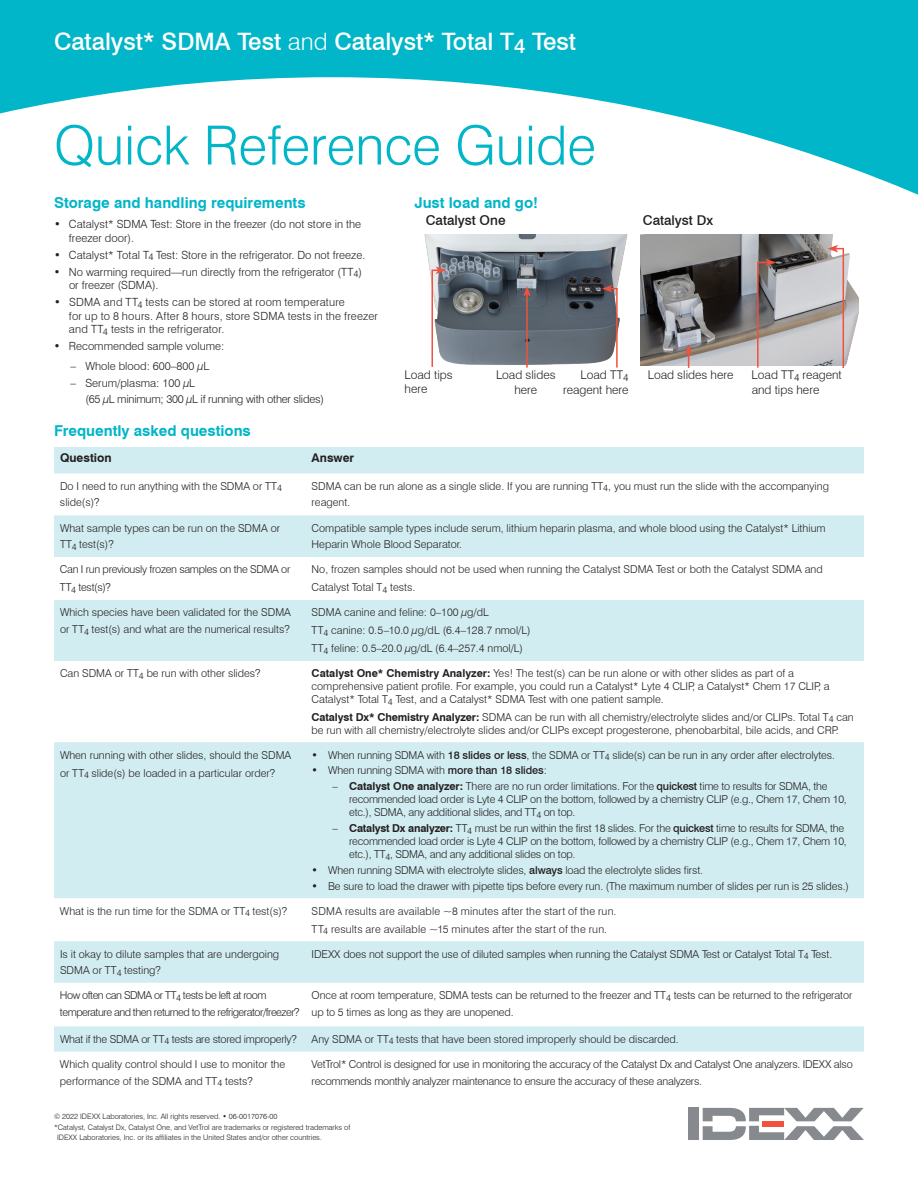
<style>
.page{position:relative;width:918px;height:1188px;background:#fff}
.page>*{position:absolute;margin:0;border:0;box-sizing:border-box;transform-origin:0 0}
.t1{font:300 54px "Swiss 721 BT";color:#00b6c8}
.t2{font:500 24px "Swiss 721 BT";color:#fff}
.t3{font:700 15px "Swiss 721 BT";color:#00b6c8}
.t4{font:500 13.5px "Swiss 721 BT";color:#231f20}
.t5{font:300 12px/14.4px "Swiss 721 BT";color:#231f20;text-align:center}
.t6{font:700 12px "Swiss 721 BT";color:#231f20}
.t7{font:300 11.25px/13.5px "Swiss 721 BT";color:#231f20}
.t8{font:300 11.25px/15.3px "Swiss 721 BT";letter-spacing:-.02em;color:#231f20}
.t9{font:300 10.8px/16.5px "Swiss 721 BT";color:#231f20}
.t10{font:300 10.8px/13px "Swiss 721 BT";letter-spacing:-.02em;color:#231f20}
.t11{font:300 10.8px/16.5px "Swiss 721 BT";letter-spacing:-.045em;color:#231f20}
.t12{font:300 10.8px/18px "Swiss 721 BT";letter-spacing:-.025em;color:#231f20}
.t13{font:300 7.5px "Swiss 721 BT";color:#231f20}
.s1{font-weight:300}
.s2{font-weight:700}
.s3{font-weight:500}
</style>
<div class="page">
<div style="left:0;top:0;width:918px;height:475px;background:#00b6c8"></div>
<div style="left:0;top:77px;width:918px;height:1063px;background:#fff"></div>
<div style="left:688px;top:1108px;width:11px;height:32px;background:#868a8e"></div>
<svg style="left:703px;top:1108px;width:161px;height:32px"></svg>
<svg style="left:54px;top:447px;width:810px;height:605px;fill:#d2edf1"></svg>
<img style="left:424px;top:234px;width:209px;height:139px">
<svg style="left:602px;top:285px;width:15px;height:8px"></svg>
<hr style="left:616px;top:288px;width:2px;height:80px;background:#f0523e">
<hr style="left:526px;top:294px;width:2px;height:74px;background:#f0523e">
<svg style="left:523px;top:286px;width:8px;height:11px"></svg>
<img style="left:641px;top:234px;width:218px;height:132px">
<hr style="left:757px;top:263px;width:2px;height:105px;background:#f0523e">
<svg style="left:757px;top:259px;width:19px;height:7px"></svg>
<svg style="left:685px;top:344px;width:7px;height:24px"></svg>
<svg style="left:432px;top:266px;width:14px;height:8px"></svg>
<hr style="left:431px;top:270px;width:2px;height:97px;background:#f0523e">
<hr style="left:843px;top:249px;width:1px;height:119px;background:#f0523e">
<svg style="left:828px;top:245px;width:16px;height:8px"></svg>
<h2 class="t2" style="left:54px;top:27px;width:523px">Catalyst* SDMA Test <span class="s1">and</span> Catalyst* Total T<sub>4</sub> Test</h2>
<h1 class="t1" style="left:54px;top:113px;width:544px">Quick Reference Guide</h1>
<h3 class="t3" style="left:54px;top:193px;width:253px">Storage and handling requirements</h3>
<p class="t7" style="left:69px;top:217px;width:294px;text-indent:-15px">• Catalyst* SDMA Test: Store in the freezer (do not store in the freezer door).</p>
<p class="t7" style="left:54px;top:248px;width:313px">• Catalyst* Total T<sub>4</sub> Test: Store in the refrigerator. Do not freeze.</p>
<p class="t7" style="left:69px;top:265px;width:295px;text-indent:-15px">• No warming required—run directly from the refrigerator (TT<sub>4</sub>) or freezer (SDMA).</p>
<p class="t7" style="left:69px;top:295px;width:311px;text-indent:-15px">• SDMA and TT<sub>4</sub> tests can be stored at room temperature<br>for up to 8 hours. After 8 hours, store SDMA tests in the freezer and TT<sub>4</sub> tests in the refrigerator.</p>
<p class="t7" style="left:54px;top:339px;width:172px">• Recommended sample volume:</p>
<p class="t7" style="left:70px;top:360px;width:140px">– Whole blood: 600–800 µL</p>
<p class="t8" style="left:85px;top:376px;width:240px;text-indent:-15px">– Serum/plasma: 100 µL<br>(65 µL minimum; 300 µL if running with other slides)</p>
<h3 class="t3" style="left:54px;top:422px;width:198px">Frequently asked questions</h3>
<p class="t6" style="left:60px;top:451px;width:53px">Question</p>
<p class="t6" style="left:312px;top:451px;width:44px">Answer</p>
<p class="t9" style="left:60px;top:478px;width:224px">Do I need to run anything with the SDMA or TT<sub>4 </sub>slide(s)?</p>
<p class="t9" style="left:312px;top:478px;width:519px">SDMA can be run alone as a single slide. If you are running TT<sub>4</sub>, you must run the slide with the accompanying reagent.</p>
<p class="t9" style="left:60px;top:520px;width:222px">What sample types can be run on the SDMA or<br>TT<sub>4</sub> test(s)?</p>
<p class="t9" style="left:312px;top:520px;width:516px">Compatible sample types include serum, lithium heparin plasma, and whole blood using the Catalyst* Lithium<br>Heparin Whole Blood Separator.</p>
<p class="t12" style="left:60px;top:560px;width:232px">Can I run previously frozen samples on the SDMA or<br>TT<sub>4</sub> test(s)?</p>
<p class="t9" style="left:312px;top:560px;width:513px;line-height:18px">No, frozen samples should not be used when running the Catalyst SDMA Test or both the Catalyst SDMA and<br>Catalyst Total T<sub>4</sub> tests.</p>
<p class="t9" style="left:60px;top:604px;width:232px">Which species have been validated for the SDMA or TT<sub>4</sub> test(s) and what are the numerical results?</p>
<p class="t9" style="left:312px;top:603px;width:220px;line-height:18px">SDMA canine and feline: 0–100 µg/dL<br>TT<sub>4</sub> canine: 0.5–10.0 µg/dL (6.4–128.7 nmol/L)<br>TT<sub>4</sub> feline: 0.5–20.0 μg/dL (6.4–257.4 nmol/L)</p>
<p class="t9" style="left:60px;top:665px;width:202px">Can SDMA or TT<sub>4</sub> be run with other slides?</p>
<p class="t9" style="left:312px;top:667px;width:520px;line-height:13px"><span class="s2">Catalyst One* Chemistry Analyzer:</span> Yes! The test(s) can be run alone or with other slides as part of a comprehensive patient profile. For example, you could run a Catalyst* Lyte 4 CLIP, a Catalyst* Chem 17 CLIP, a<br>Catalyst* Total T<sub>4</sub> Test, and a Catalyst* SDMA Test with one patient sample.</p>
<p class="t9" style="left:312px;top:710px;width:544px;line-height:13px"><span class="s2">Catalyst Dx* Chemistry Analyzer:</span> SDMA can be run with all chemistry/electrolyte slides and/or CLIPs. Total T<sub>4</sub> can be run with all chemistry/electrolyte slides and/or CLIPs except progesterone, phenobarbital, bile acids, and CRP.</p>
<p class="t9" style="left:60px;top:746px;width:233px;line-height:18px">When running with other slides, should the SDMA or TT<sub>4</sub> slide(s) be loaded in a particular order?</p>
<p class="t9" style="left:312px;top:746px;width:525px">• When running SDMA with <span class="s3">18 slides or less</span>, the SDMA or TT<sub>4</sub> slide(s) can be run in any order after electrolytes.</p>
<h3 class="t3" style="left:414px;top:194px;width:125px">Just load and go!</h3>
<p class="t4" style="left:426px;top:212px;width:81px">Catalyst One</p>
<p class="t4" style="left:643px;top:212px;width:72px">Catalyst Dx</p>
<p class="t5" style="left:405px;top:367px;width:50px">Load tips</p>
<p class="t5" style="left:648px;top:368px;width:87px">Load slides here</p>
<p class="t5" style="left:405px;top:382px;width:24px">here</p>
<p class="t5" style="left:496px;top:368px;width:61px">Load slides here</p>
<p class="t5" style="left:563px;top:368px;width:67px;text-align:right">Load TT<sub>4 </sub>reagent here</p>
<p class="t5" style="left:752px;top:368px;width:92px;text-align:left">Load TT<sub>4</sub> reagent and tips here</p>
<p class="t9" style="left:312px;top:762px;width:237px">• When running SDMA with <span class="s3">more than 18 slides</span>:</p>
<p class="t10" style="left:349px;top:780px;width:499px;text-indent:-16px">– <span class="s2">Catalyst One analyzer:</span> There are no run order limitations. For the <span class="s3">quickest</span> time to results for SDMA, the recommended load order is Lyte 4 CLIP on the bottom, followed by a chemistry CLIP (e.g., Chem 17, Chem 10, etc.), SDMA, any additional slides, and TT<sub>4</sub> on top.</p>
<p class="t10" style="left:349px;top:822px;width:499px;text-indent:-17px">– <span class="s2">Catalyst Dx analyzer:</span> TT<sub>4</sub> must be run within the first 18 slides. For the <span class="s3">quickest</span> time to results for SDMA, the recommended load order is Lyte 4 CLIP on the bottom, followed by a chemistry CLIP (e.g., Chem 17, Chem 10, etc.), TT<sub>4</sub>, SDMA, and any additional slides on top.</p>
<p class="t9" style="left:312px;top:862px;width:393px">• When running SDMA with electrolyte slides, <span class="s3">always</span> load the electrolyte slides first.</p>
<p class="t9" style="left:312px;top:877px;width:539px">• Be sure to load the drawer with pipette tips before every run. (The maximum number of slides per run is 25 slides.)</p>
<p class="t9" style="left:60px;top:902px;width:229px">What is the run time for the SDMA or TT<sub>4</sub> test(s)?</p>
<p class="t9" style="left:312px;top:902px;width:306px;line-height:18px">SDMA results are available ~8 minutes after the start of the run.<br>TT<sub>4</sub> results are available ~15 minutes after the start of the run.</p>
<p class="t9" style="left:60px;top:945px;width:221px">Is it okay to dilute samples that are undergoing<br>SDMA or TT<sub>4</sub> testing?</p>
<p class="t9" style="left:312px;top:945px;width:522px">IDEXX does not support the use of diluted samples when running the Catalyst SDMA Test or Catalyst Total T<sub>4</sub> Test.</p>
<p class="t11" style="left:60px;top:987px;width:241px">How often can SDMA or TT<sub>4</sub> tests be left at room temperature and then returned to the refrigerator/freezer?</p>
<p class="t9" style="left:312px;top:987px;width:542px">Once at room temperature, SDMA tests can be returned to the freezer and TT<sub>4</sub> tests can be returned to the refrigerator up to 5 times as long as they are unopened.</p>
<p class="t10" style="left:60px;top:1032px;width:238px">What if the SDMA or TT<sub>4</sub> tests are stored improperly?</p>
<p class="t9" style="left:312px;top:1031px;width:369px">Any SDMA or TT<sub>4</sub> tests that have been stored improperly should be discarded.</p>
<p class="t9" style="left:60px;top:1056px;width:227px">Which quality control should I use to monitor the performance of the SDMA and TT<sub>4</sub> tests?</p>
<p class="t10" style="left:312px;top:1056px;width:543px;line-height:16.5px">VetTrol* Control is designed for use in monitoring the accuracy of the Catalyst Dx and Catalyst One analyzers. IDEXX also recommends monthly analyzer maintenance to ensure the accuracy of these analyzers.</p>
<p class="t13" style="left:54px;top:1112px;width:225px">© 2022 IDEXX Laboratories, Inc. All rights reserved. • 06-0017076-00</p>
<p class="t13" style="left:54px;top:1122px;width:298px">*Catalyst, Catalyst Dx, Catalyst One, and VetTrol are trademarks or registered trademarks of</p>
<p class="t13" style="left:57px;top:1133px;width:267px">IDEXX Laboratories, Inc. or its affiliates in the United States and/or other countries.</p>
</div>
